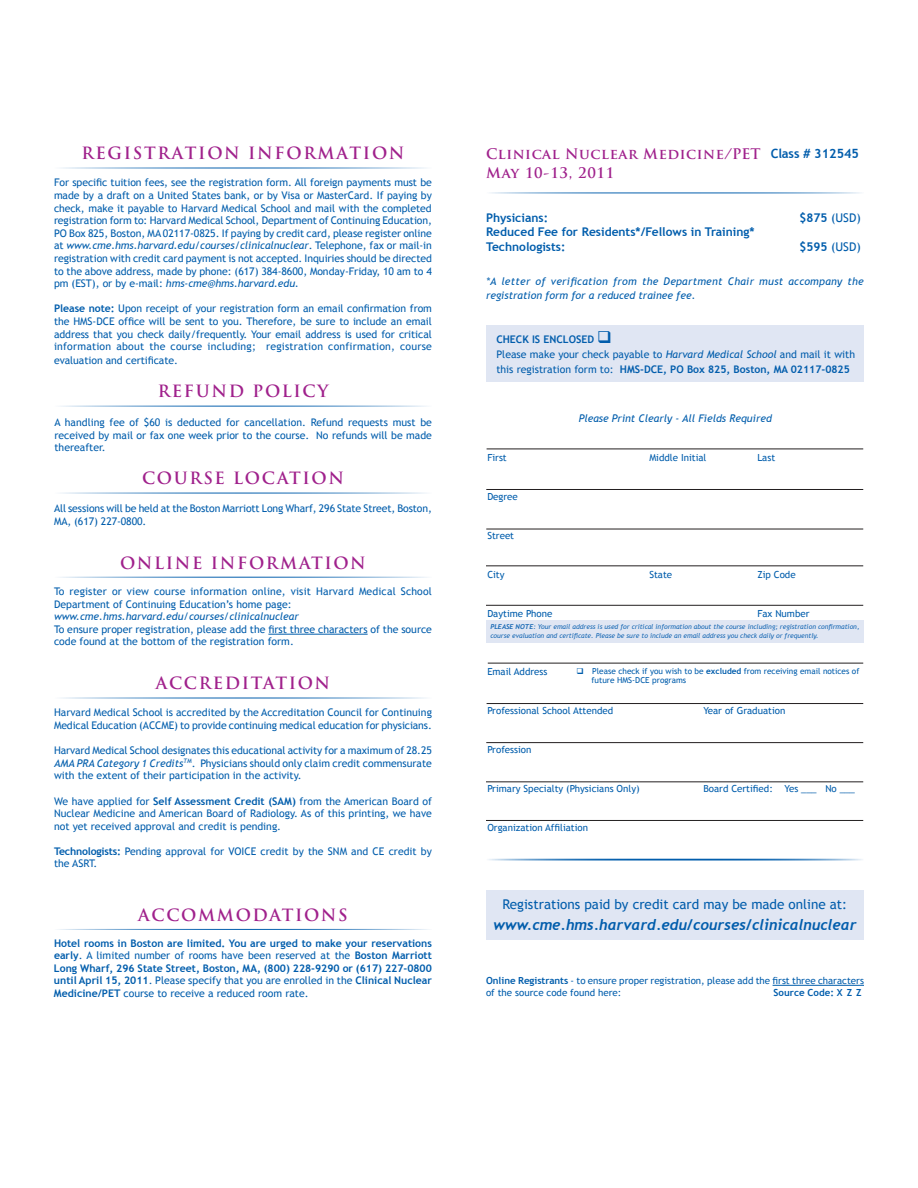
<style>
.page{position:relative;width:918px;height:1188px;background:#fff}
.page>*{position:absolute;margin:0;border:0;box-sizing:border-box;transform-origin:0 0}
.t1{font:700 16.5px "Trajan Pro";letter-spacing:.1em;color:#a0218c}
.t2{font:italic 700 15px "Trebuchet";color:#015dac}
.t3{font:700 14.25px/18.9px "Trajan Pro";letter-spacing:.04em;color:#a0218c}
.t4{font:13.5px "Trebuchet MS";color:#015dac}
.t5{font:700 12.75px "Trebuchet MS";color:#015dac}
.t6{font:700 12px/14.4px "Trebuchet MS";color:#015dac}
.t7{font:12px "Trebuchet MS";color:#015dac}
.t8{font:10.5px/12.6px "Trebuchet MS";color:#015dac}
.t9{font:700 10.5px/12.6px "Trebuchet MS";color:#015dac;text-align:justify}
.t10{font:italic 10.5px/13.5px "Trebuchet MS";letter-spacing:.025em;color:#015dac}
.t11{font:italic 10.5px "Trebuchet MS";color:#015dac}
.t12{font:9.75px/11.7px "Trebuchet MS";color:#015dac}
.t13{font:700 9.75px "Trebuchet MS";color:#015dac}
.t14{font:8.25px/9.9px "Trebuchet MS";color:#015dac}
.t15{font:italic 6.75px/9px "Trebuchet MS";color:#1768b4}
.s1{font-style:italic}
.s2{font-weight:700}
.s3{font-family:"Trebuchet";font-weight:700}
.s4{font-weight:400}
</style>
<div class="page">
<hr style="left:486px;top:193px;width:378px;height:1px;background:#015dac">
<hr style="left:268px;top:634px;width:100px;height:1px;background:#015dac">
<hr style="left:54px;top:168px;width:378px;height:1px;background:#015dac">
<hr style="left:486px;top:859px;width:378px;height:2px;background:#015dac">
<hr style="left:773px;top:985px;width:91px;height:1px;background:#015dac">
<div style="left:486px;top:891px;width:378px;height:49px;background:#e0e6f3"></div>
<div style="left:486px;top:325px;width:378px;height:57px;background:#e0e6f3"></div>
<div style="left:486px;top:620px;width:378px;height:23px;background:#e0e6f3"></div>
<hr style="left:486px;top:489px;width:377px;height:1px;background:#231f20">
<hr style="left:487px;top:449px;width:376px;height:1px;background:#231f20">
<hr style="left:486px;top:529px;width:377px;height:1px;background:#231f20">
<hr style="left:486px;top:565px;width:377px;height:1px;background:#231f20">
<hr style="left:486px;top:605px;width:377px;height:1px;background:#231f20">
<hr style="left:488px;top:663px;width:375px;height:1px;background:#231f20">
<hr style="left:487px;top:703px;width:376px;height:1px;background:#231f20">
<hr style="left:486px;top:742px;width:377px;height:1px;background:#231f20">
<hr style="left:486px;top:781px;width:377px;height:1px;background:#231f20">
<hr style="left:486px;top:820px;width:377px;height:1px;background:#231f20">
<hr style="left:54px;top:406px;width:378px;height:1px;background:#015dac">
<hr style="left:54px;top:493px;width:378px;height:1px;background:#015dac">
<hr style="left:54px;top:577px;width:378px;height:1px;background:#015dac">
<hr style="left:54px;top:698px;width:378px;height:1px;background:#015dac">
<hr style="left:54px;top:929px;width:378px;height:1px;background:#015dac">
<h1 class="t1" style="left:81px;top:143px;width:13px">REGI</h1>
<h1 class="t1" style="left:133px;top:143px;width:26px">STRATIO</h1>
<h1 class="t1" style="left:224px;top:143px;width:78px">N INFORMATIO</h1>
<h1 class="t1" style="left:389px;top:143px;width:17px">N</h1>
<p class="t5" style="left:771px;top:145px;width:90px">Class # 312545</p>
<p class="t8" style="left:54px;top:176px;width:380px;text-align:justify">For specific tuition fees, see the registration form. All foreign payments must be made by a draft on a United States bank, or by Visa or MasterCard. If paying by check, make it payable to Harvard Medical School and mail with the completed registration form to: Harvard Medical School, Department of Continuing Education, PO Box 825, Boston, MA 02117-0825. If paying by credit card, please register online at <span class="s1">www.cme.hms.harvard.edu/courses/clinicalnuclear</span>. Telephone, fax or mail-in registration with credit card payment is not accepted. Inquiries should be directed to the above address, made by phone: (617) 384-8600, Monday-Friday, 10 am to 4 pm (EST), or by e-mail: <span class="s1">hms-cme@hms.harvard.edu.</span></p>
<p class="t8" style="left:54px;top:302px;width:380px;text-align:justify"><span class="s2">Please note:</span> Upon receipt of your registration form an email confirmation from the HMS-DCE office will be sent to you. Therefore, be sure to include an email address that you check daily/frequently. Your email address is used for critical information about the course including; registration confirmation, course evaluation and certificate.</p>
<h1 class="t1" style="left:158px;top:381px;width:172px">RE FUND POLICY</h1>
<p class="t8" style="left:54px;top:416px;width:379px;text-align:justify">A handling fee of $60 is deducted for cancellation. Refund requests must be received by mail or fax one week prior to the course. No refunds will be made thereafter.</p>
<h1 class="t1" style="left:142px;top:467px;width:118px">COURSE LOCATIO</h1>
<h1 class="t1" style="left:328px;top:467px;width:17px">N</h1>
<p class="t8" style="left:54px;top:503px;width:379px">All sessions will be held at the Boston Marriott Long Wharf, 296 State Street, Boston,<br>MA, (617) 227-0800.</p>
<h3 class="t3" style="left:486px;top:145px;width:266px">Clinical Nuclear Medicine/PET<br>May 10-13, 2011</h3>
<p class="t6" style="left:486px;top:211px;width:64px">Physicians:</p>
<p class="t7" style="left:799px;top:211px;width:63px"><span class="s2">$875</span> (USD)</p>
<p class="t6" style="left:486px;top:225px;width:270px">Reduced Fee for Residents*/Fellows in Training*<br>Technologists:</p>
<p class="t7" style="left:799px;top:240px;width:63px"><span class="s2">$595</span> (USD)</p>
<p class="t10" style="left:486px;top:275px;width:379px">*A letter of verification from the Department Chair must accompany the registration form for a reduced trainee fee.</p>
<p class="t8" style="left:496px;top:332px;width:360px;line-height:15px"><span class="s2">CHECK IS ENCLOSED</span> ❑<br>Please make your check payable to <span class="s1">Harvard Medical School</span> and mail it with this registration form to: <span class="s2">HMS-DCE, PO Box 825, Boston, MA 02117-0825</span></p>
<p class="t11" style="left:579px;top:413px;width:195px">Please Print Clearly - All Fields Required</p>
<p class="t12" style="left:487px;top:452px;width:21px">First</p>
<p class="t12" style="left:649px;top:452px;width:59px">Middle Initial</p>
<p class="t12" style="left:757px;top:452px;width:19px">Last</p>
<p class="t12" style="left:487px;top:491px;width:32px">Degree</p>
<p class="t12" style="left:487px;top:530px;width:28px">Street</p>
<p class="t12" style="left:487px;top:569px;width:19px">City</p>
<p class="t12" style="left:649px;top:569px;width:24px">State</p>
<p class="t12" style="left:757px;top:569px;width:40px">Zip Code</p>
<p class="t12" style="left:487px;top:608px;width:67px">Daytime Phone</p>
<p class="t12" style="left:757px;top:608px;width:54px">Fax Number</p>
<h1 class="t1" style="left:120px;top:553px;width:145px">ONLINE INFORMATIO</h1>
<h1 class="t1" style="left:350px;top:553px;width:17px">N</h1>
<p class="t8" style="left:54px;top:585px;width:379px">To register or view course information online, visit Harvard Medical School<br>Department of Continuing Education’s home page:</p>
<p class="t11" style="left:54px;top:610px;width:246px">www.cme.hms.harvard.edu/courses/clinicalnuclear</p>
<p class="t8" style="left:54px;top:623px;width:380px">To ensure proper registration, please add the first three characters of the source code found at the bottom of the registration form.</p>
<h1 class="t1" style="left:156px;top:673px;width:15px">ACCRE</h1>
<h1 class="t1" style="left:225px;top:673px;width:30px">DITATIO</h1>
<h1 class="t1" style="left:315px;top:673px;width:17px">N</h1>
<p class="t8" style="left:54px;top:706px;width:379px">Harvard Medical School is accredited by the Accreditation Council for Continuing<br>Medical Education (ACCME) to provide continuing medical education for physicians.</p>
<p class="t8" style="left:54px;top:744px;width:380px;text-align:justify">Harvard Medical School designates this educational activity for a maximum of 28.25<br><span class="s1">AMA PRA Category 1 Credits</span><sup>TM</sup>. Physicians should only claim credit commensurate with the extent of their participation in the activity.</p>
<p class="t8" style="left:54px;top:795px;width:379px;text-align:justify">We have applied for <span class="s2">Self Assessment Credit (SAM)</span> from the American Board of Nuclear Medicine and American Board of Radiology. As of this printing, we have not yet received approval and credit is pending.</p>
<p class="t8" style="left:54px;top:845px;width:380px;line-height:12px"><span class="s2">Technologists:</span> Pending approval for VOICE credit by the SNM and CE credit by the ASRT.</p>
<p class="t15" style="left:490px;top:622px;width:370px"><span class="s3">PLEASE NOTE:</span> Your email address is used for critical information about the course including; registration confirmation, course evaluation and certificate. Please be sure to include an email address you check daily or frequently.</p>
<p class="t14" style="left:592px;top:666px;width:269px;text-indent:-15px">❑ Please check if you wish to be <span class="s2">excluded</span> from receiving email notices of future HMS-DCE programs</p>
<p class="t12" style="left:487px;top:666px;width:62px">Email Address</p>
<p class="t12" style="left:487px;top:705px;width:127px">Professional School Attended</p>
<p class="t12" style="left:703px;top:705px;width:84px">Year of Graduation</p>
<p class="t12" style="left:487px;top:744px;width:46px">Profession</p>
<p class="t12" style="left:487px;top:783px;width:154px">Primary Specialty (Physicians Only)</p>
<p class="t12" style="left:703px;top:783px;width:153px">Board Certified: Yes ___ No ___</p>
<p class="t12" style="left:487px;top:822px;width:102px">Organization Affiliation</p>
<h1 class="t1" style="left:138px;top:905px;width:18px">ACCOMMO</h1>
<h1 class="t1" style="left:252px;top:905px;width:31px">DATIO</h1>
<h1 class="t1" style="left:321px;top:905px;width:28px">NS</h1>
<p class="t9" style="left:54px;top:936px;width:380px">Hotel rooms in Boston are limited. You are urged to make your reservations early<span class="s4">. A limited number of rooms have been reserved at the</span> Boston Marriott Long Wharf, 296 State Street, Boston, MA, (800) 228-9290 or (617) 227-0800 until April 15, 2011<span class="s4">. Please specify that you are enrolled in the</span> Clinical Nuclear Medicine/PET <span class="s4">course to receive a reduced room rate.</span></p>
<p class="t4" style="left:503px;top:896px;width:346px">Registrations paid by credit card may be made online at:</p>
<h2 class="t2" style="left:494px;top:916px;width:364px">www.cme.hms.harvard.edu/courses/clinicalnuclear</h2>
<p class="t12" style="left:486px;top:975px;width:379px"><span class="s2">Online Registrants</span> - to ensure proper registration, please add the first three characters of the source code found here:</p>
<p class="t13" style="left:774px;top:986px;width:89px">Source Code: X Z Z</p>
</div>
